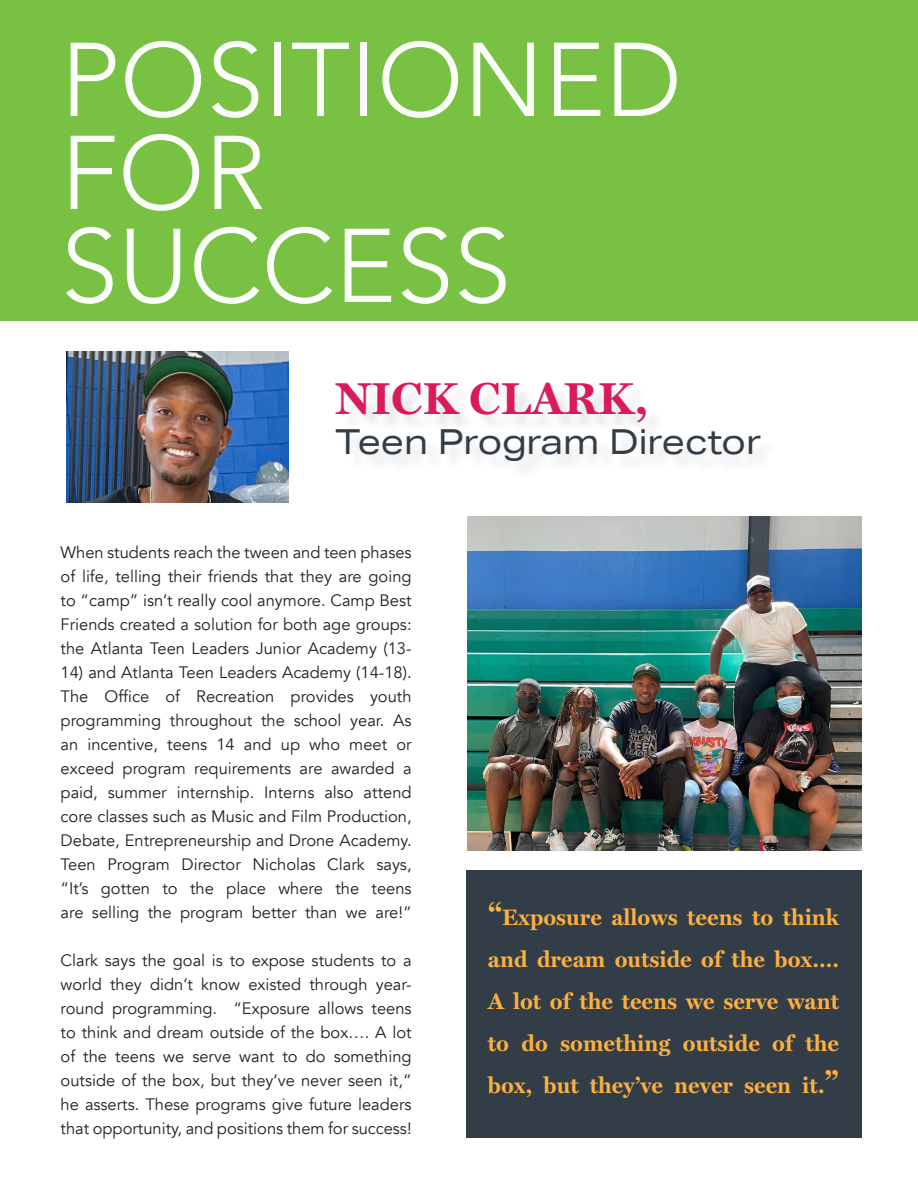
<style>
.page{position:relative;width:918px;height:1188px;background:#fff}
.page>*{position:absolute;margin:0;border:0;box-sizing:border-box;transform-origin:0 0}
.t1{font:300 103.5px/93px "Avenir";color:#fff}
.t2{font:700 45px "Miller Text";color:#d91a5b}
.t3{font:34.5px "Aktiv Grotesk Ex";color:#323d47}
.t4{font:700 22.5px/42px "Miller Text";color:#fbb03f;text-align:justify}
.t5{font:16.5px/24px "Avenir";color:#231f20;text-align:justify}
.s1{font-size:31.5px}
</style>
<div class="page">
<div style="left:466px;top:870px;width:396px;height:267px;background:#323d47"></div>
<div style="left:0;top:0;width:918px;height:321px;background:#79c143"></div>
<img style="left:67px;top:351px;width:222px;height:151px">
<img style="left:468px;top:516px;width:394px;height:334px">
<h1 class="t1" style="left:61px;top:34px;width:623px">POSITIONED<br>FOR<br>SUCCESS</h1>
<p class="t2" style="left:335px;top:372px;width:315px">NICK CLARK,</p>
<p class="t3" style="left:335px;top:422px;width:428px">Teen Program Director</p>
<p class="t5" style="left:61px;top:540px;width:353px">When students reach the tween and teen phases of life, telling their friends that they are going to “camp” isn’t really cool anymore. Camp Best Friends created a solution for both age groups: the Atlanta Teen Leaders Junior Academy (13-</p>
<p class="t5" style="left:61px;top:660px;width:353px">14) and Atlanta Teen Leaders Academy (14-18).</p>
<p class="t5" style="left:61px;top:684px;width:353px">The Office of Recreation provides youth programming throughout the school year. As an incentive, teens 14 and up who meet or exceed program requirements are awarded a paid, summer internship. Interns also attend core classes such as Music and Film Production, Debate, Entrepreneurship and Drone Academy.<br>Teen Program Director Nicholas Clark says, “It’s gotten to the place where the teens are selling the program better than we are!”</p>
<p class="t5" style="left:61px;top:948px;width:353px">Clark says the goal is to expose students to a world they didn’t know existed through year&shy;round programming. “Exposure allows teens to think and dream outside of the box…. A lot of the teens we serve want to do something outside of the box, but they’ve never seen it,” he asserts. These programs give future leaders that opportunity, and positions them for success!</p>
<p class="t4" style="left:488px;top:897px;width:353px"><span class="s1">“</span>Exposure allows teens to think and dream outside of the box….<br>A lot of the teens we serve want to do something outside of the box, but they’ve never seen it.<span class="s1">”</span></p>
</div>
